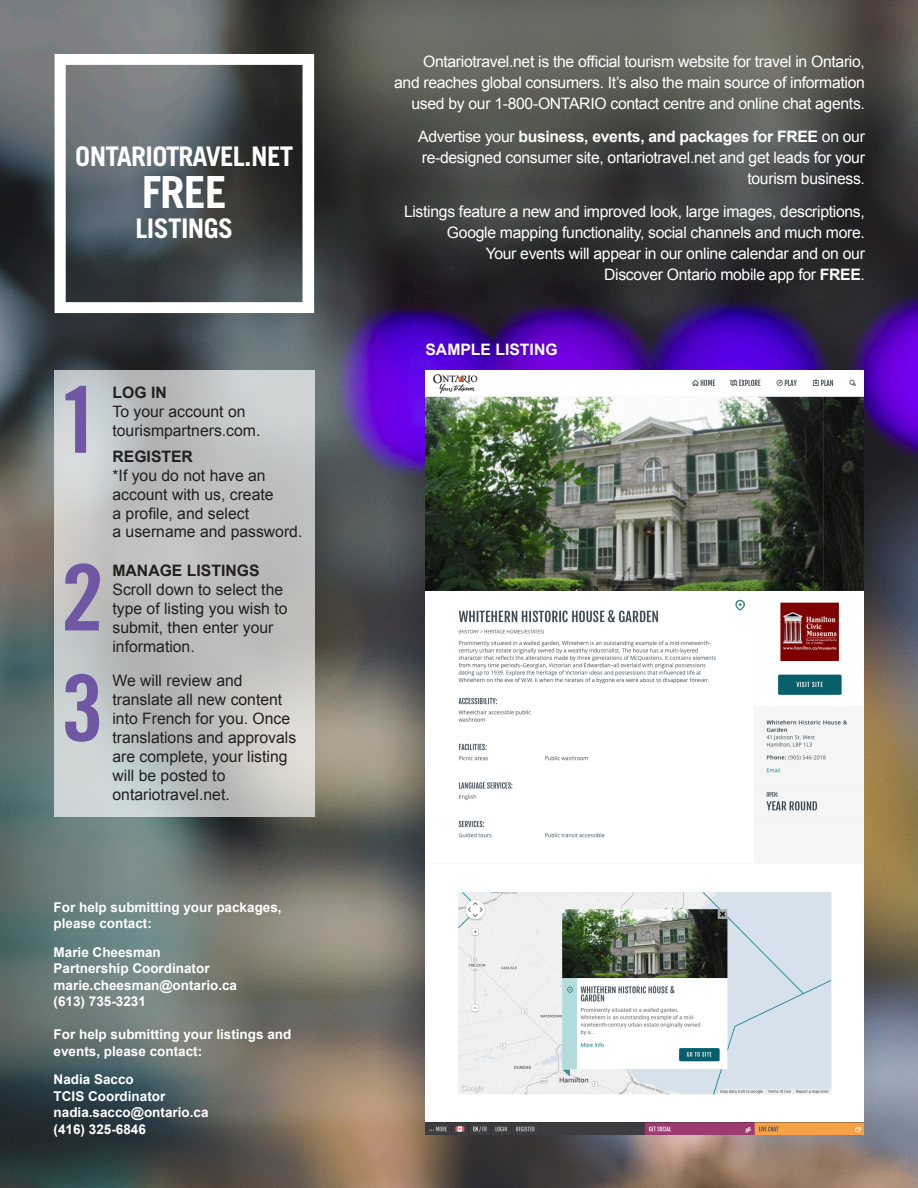
<style>
.page{position:relative;width:918px;height:1188px;background:#fff}
.page>*{position:absolute;margin:0;border:0;box-sizing:border-box;transform-origin:0 0}
.t1{font:91.65px "Trade Gothic LT Std Bd Cn 20";color:#7057a4;scale:1.07 1}
.t2{font:700 44.25px "Trade Gothic LT Std";color:#fff}
.t3{font:700 27px "Trade Gothic LT Std";letter-spacing:-.025em;color:#fff}
.t4{font:15.75px/21px "Arial";letter-spacing:-.02em;color:#fff;text-align:right}
.t5{font:15.75px/18.9px "Arial";color:#231f20}
.t6{font:700 15.75px "Arial";letter-spacing:-.02em;color:#fff}
.t7{font:700 15.75px "Arial";color:#231f20}
.t8{font:700 15.75px "Arial";color:#fff}
.t9{font:700 13.5px "Arial";color:#fff}
.s1{font-weight:400}
.s2{font-weight:700}
</style>
<div class="page">
<img style="left:0;top:0;width:918px;height:1188px">
<svg style="left:54px;top:370px;width:260px;height:446px;background:#c1c3c3"></svg>
<svg style="left:55px;top:54px;width:259px;height:259px"></svg>
<img style="left:425px;top:370px;width:439px;height:765px">
<p class="t3" style="left:75px;top:140px;width:220px">ONTARIOTRAVEL.NET</p>
<p class="t2" style="left:142px;top:165px;width:87px">FREE</p>
<p class="t3" style="left:136px;top:212px;width:99px">LISTINGS</p>
<p class="t1" style="left:58px;top:364px;width:42px">1</p>
<p class="t1" style="left:61px;top:542px;width:42px">2</p>
<p class="t1" style="left:61px;top:652px;width:42px">3</p>
<p class="t7" style="left:112px;top:382px;width:56px">LOG IN</p>
<p class="t5" style="left:112px;top:402px;width:135px">To your account on</p>
<p class="t5" style="left:112px;top:421px;width:149px">tourismpartners.com.</p>
<p class="t7" style="left:112px;top:446px;width:82px">REGISTER</p>
<p class="t5" style="left:112px;top:466px;width:155px">*If you do not have an</p>
<p class="t5" style="left:112px;top:485px;width:163px">account with us, create</p>
<p class="t5" style="left:112px;top:504px;width:138px">a profile, and select</p>
<p class="t5" style="left:112px;top:523px;width:191px">a username and password.</p>
<p class="t7" style="left:112px;top:560px;width:149px">MANAGE LISTINGS</p>
<p class="t5" style="left:112px;top:580px;width:177px">Scroll down to select the type of listing you wish to submit, then enter your information.</p>
<p class="t5" style="left:112px;top:671px;width:132px">We will review and</p>
<p class="t5" style="left:112px;top:690px;width:185px">translate all new content into French for you. Once translations and approvals are complete, your listing will be posted to</p>
<p class="t5" style="left:112px;top:785px;width:119px">ontariotravel.net.</p>
<p class="t9" style="left:54px;top:898px;width:230px">For help submitting your packages,</p>
<p class="t9" style="left:54px;top:915px;width:100px">please contact:</p>
<p class="t9" style="left:54px;top:943px;width:109px">Marie Cheesman</p>
<p class="t9" style="left:54px;top:960px;width:158px">Partnership Coordinator</p>
<p class="t9" style="left:54px;top:976px;width:185px">marie.cheesman@ontario.ca</p>
<p class="t9" style="left:54px;top:993px;width:94px">(613) 735-3231</p>
<p class="t9" style="left:54px;top:1026px;width:239px">For help submitting your listings and</p>
<p class="t9" style="left:54px;top:1042px;width:150px">events, please contact:</p>
<p class="t9" style="left:54px;top:1071px;width:82px">Nadia Sacco</p>
<p class="t9" style="left:54px;top:1087px;width:113px">TCIS Coordinator</p>
<p class="t9" style="left:54px;top:1104px;width:156px">nadia.sacco@ontario.ca</p>
<p class="t9" style="left:54px;top:1120px;width:94px">(416) 325-6846</p>
<p class="t4" style="left:423px;top:51px;width:443px">Ontariotravel.net is the official tourism website for travel in Ontario,</p>
<p class="t4" style="left:394px;top:72px;width:472px">and reaches global consumers. It’s also the main source of information used by our 1-800-ONTARIO contact centre and online chat agents.</p>
<p class="t6" style="left:418px;top:126px;width:448px"><span class="s1">Advertise your</span> business, events, and packages for FREE <span class="s1">on our</span></p>
<p class="t4" style="left:422px;top:147px;width:445px">re-designed consumer site, ontariotravel.net and get leads for your</p>
<p class="t4" style="left:747px;top:168px;width:119px">tourism business.</p>
<p class="t4" style="left:404px;top:201px;width:462px">Listings feature a new and improved look, large images, descriptions,</p>
<p class="t4" style="left:447px;top:222px;width:419px">Google mapping functionality, social channels and much more.</p>
<p class="t4" style="left:486px;top:243px;width:381px">Your events will appear in our online calendar and on our</p>
<p class="t4" style="left:604px;top:264px;width:262px">Discover Ontario mobile app for <span class="s2">FREE</span>.</p>
<p class="t8" style="left:425px;top:339px;width:134px">SAMPLE LISTING</p>
</div>
